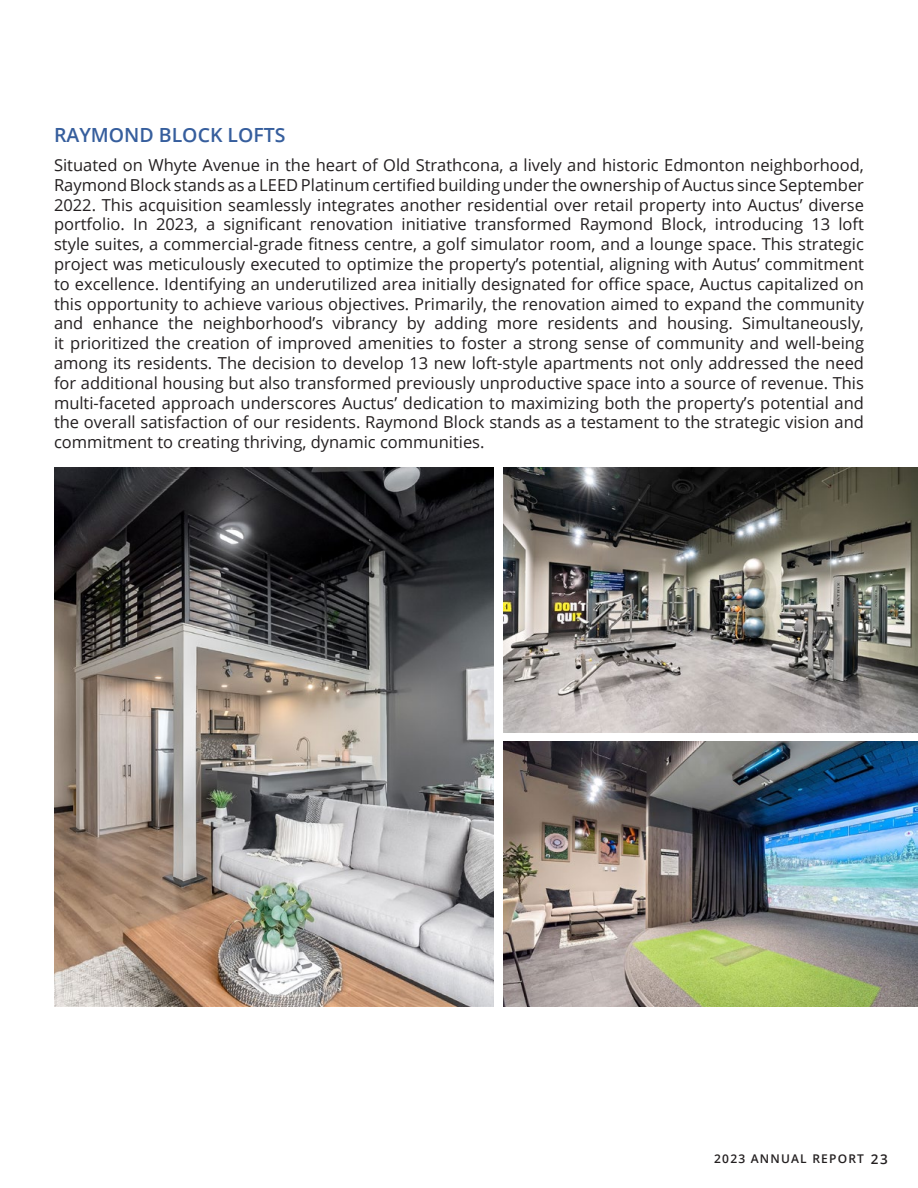
<style>
.page{position:relative;width:918px;height:1188px;background:#fff}
.page>*{position:absolute;margin:0;border:0;box-sizing:border-box;transform-origin:0 0}
.t1{font:600 19.5px "Open Sans";color:#365e9d}
.t2{font:16.5px/19.8px "Open Sans";color:#231f20;text-align:justify}
.t3{font:600 12px "Open Sans";letter-spacing:.1em;color:#231f20}
.s1{font-size:13.5px}
</style>
<div class="page">
<img style="left:54px;top:468px;width:440px;height:539px">
<img style="left:503px;top:468px;width:415px;height:265px">
<img style="left:503px;top:742px;width:415px;height:265px">
<p class="t1" style="left:54px;top:122px;width:233px">RAYMOND BLOCK LOFTS</p>
<p class="t2" style="left:54px;top:155px;width:812px">Situated on Whyte Avenue in the heart of Old Strathcona, a lively and historic Edmonton neighborhood, Raymond Block stands as a LEED Platinum certified building under the ownership of Auctus since September 2022. This acquisition seamlessly integrates another residential over retail property into Auctus’ diverse portfolio. In 2023, a significant renovation initiative transformed Raymond Block, introducing 13 loft style suites, a commercial-grade fitness centre, a golf simulator room, and a lounge space. This strategic project was meticulously executed to optimize the property’s potential, aligning with Autus’ commitment to excellence. Identifying an underutilized area initially designated for office space, Auctus capitalized on this opportunity to achieve various objectives. Primarily, the renovation aimed to expand the community and enhance the neighborhood’s vibrancy by adding more residents and housing. Simultaneously, it prioritized the creation of improved amenities to foster a strong sense of community and well-being among its residents. The decision to develop 13 new loft-style apartments not only addressed the need for additional housing but also transformed previously unproductive space into a source of revenue. This multi-faceted approach underscores Auctus’ dedication to maximizing both the property’s potential and the overall satisfaction of our residents. Raymond Block stands as a testament to the strategic vision and commitment to creating thriving, dynamic communities.</p>
<p class="t3" style="left:714px;top:1151px;width:175px">2023 ANNUAL REPORT <span class="s1">23</span></p>
</div>
